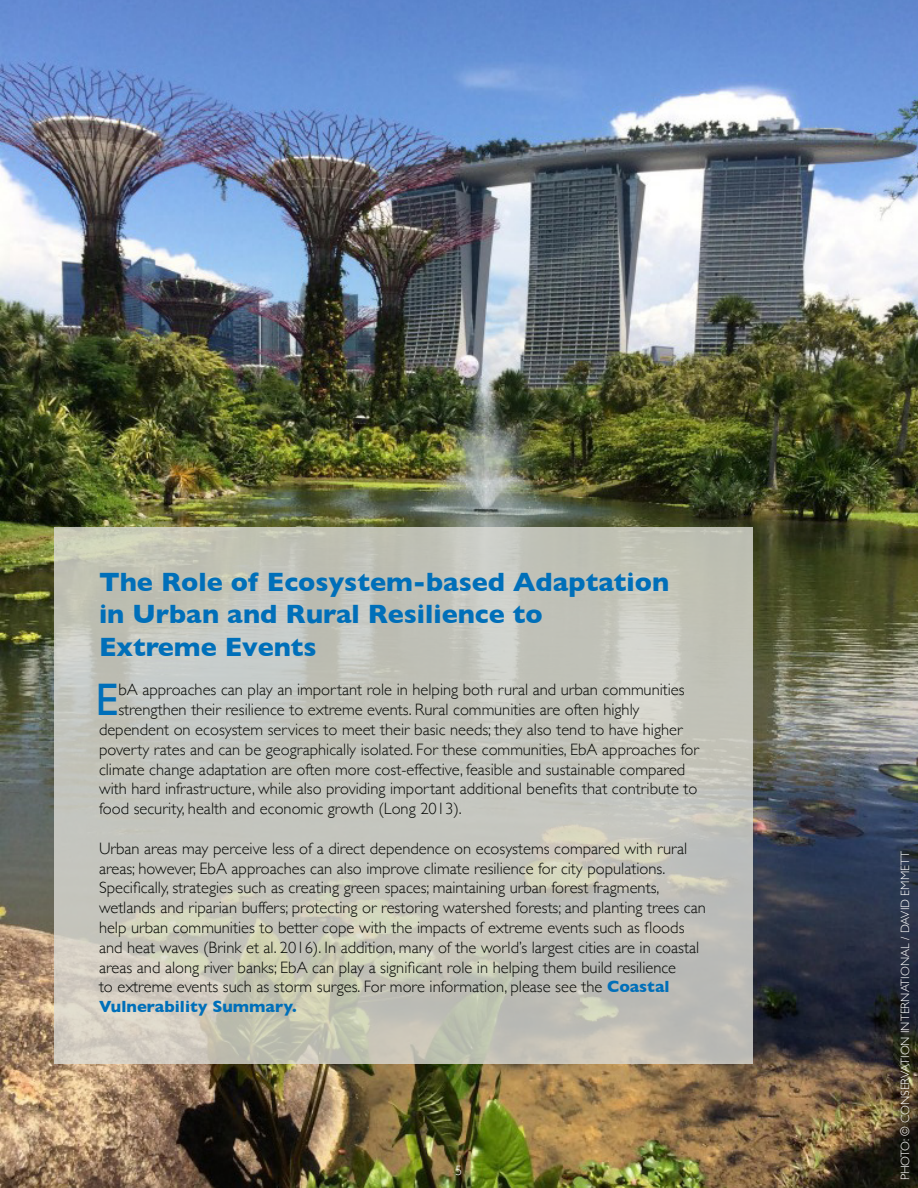
<style>
.page{position:relative;width:918px;height:1188px;background:#fff}
.page>*{position:absolute;margin:0;border:0;box-sizing:border-box;transform-origin:0 0}
.t1{font:45.6px "Gill Sans";color:#006fb9}
.t2{font:700 27px "Gill Sans";color:#006fb9}
.t3{font:300 16.5px/19.8px "Gill Sans";color:#070906}
.t4{font:300 13.5px "Gill Sans";color:#fff}
.t5{font:300 12px "Gill Sans";color:#fff}
.s1{font-weight:700;color:#006fb9}
</style>
<div class="page">
<img style="left:0;top:0;width:918px;height:1188px">
<svg style="left:54px;top:527px;width:698px;height:537px;background:#c4c4bb"></svg>
<p class="t2" style="left:99px;top:560px;width:572px">The Role of Ecosystem-based Adaptation</p>
<p class="t2" style="left:99px;top:593px;width:445px">in Urban and Rural Resilience to</p>
<p class="t2" style="left:99px;top:625px;width:219px">Extreme Events</p>
<p class="t1" style="left:96px;top:673px;width:24px">E</p>
<p class="t3" style="left:118px;top:679px;width:568px">bA approaches can play an important role in helping both rural and urban communities</p>
<p class="t3" style="left:118px;top:699px;width:523px">strengthen their resilience to extreme events. Rural communities are often highly</p>
<p class="t3" style="left:99px;top:719px;width:585px">dependent on ecosystem services to meet their basic needs; they also tend to have higher</p>
<p class="t3" style="left:99px;top:739px;width:602px">poverty rates and can be geographically isolated. For these communities, EbA approaches for</p>
<p class="t3" style="left:99px;top:758px;width:588px">climate change adaptation are often more cost-effective, feasible and sustainable compared</p>
<p class="t3" style="left:99px;top:778px;width:600px">with hard infrastructure, while also providing important additional benefits that contribute to</p>
<p class="t3" style="left:99px;top:798px;width:364px">food security, health and economic growth (Long 2013).</p>
<p class="t3" style="left:99px;top:838px;width:608px">Urban areas may perceive less of a direct dependence on ecosystems compared with rural areas; however, EbA approaches can also improve climate resilience for city populations.<br>Specifically, strategies such as creating green spaces; maintaining urban forest fragments, wetlands and riparian buffers; protecting or restoring watershed forests; and planting trees can help urban communities to better cope with the impacts of extreme events such as floods and heat waves (Brink et al. 2016). In addition, many of the world’s largest cities are in coastal areas and along river banks; EbA can play a significant role in helping them build resilience<br>to extreme events such as storm surges. For more information, please see the <span class="s1">Coastal Vulnerability Summary.</span></p>
<p class="t5" style="left:896px;top:1180px;width:330px;rotate:-90deg">PHOTO: © CONSERVATION INTERNATIONAL / DAVID EMMETT</p>
<p class="t4" style="left:456px;top:1159px;width:8px">5</p>
</div>
